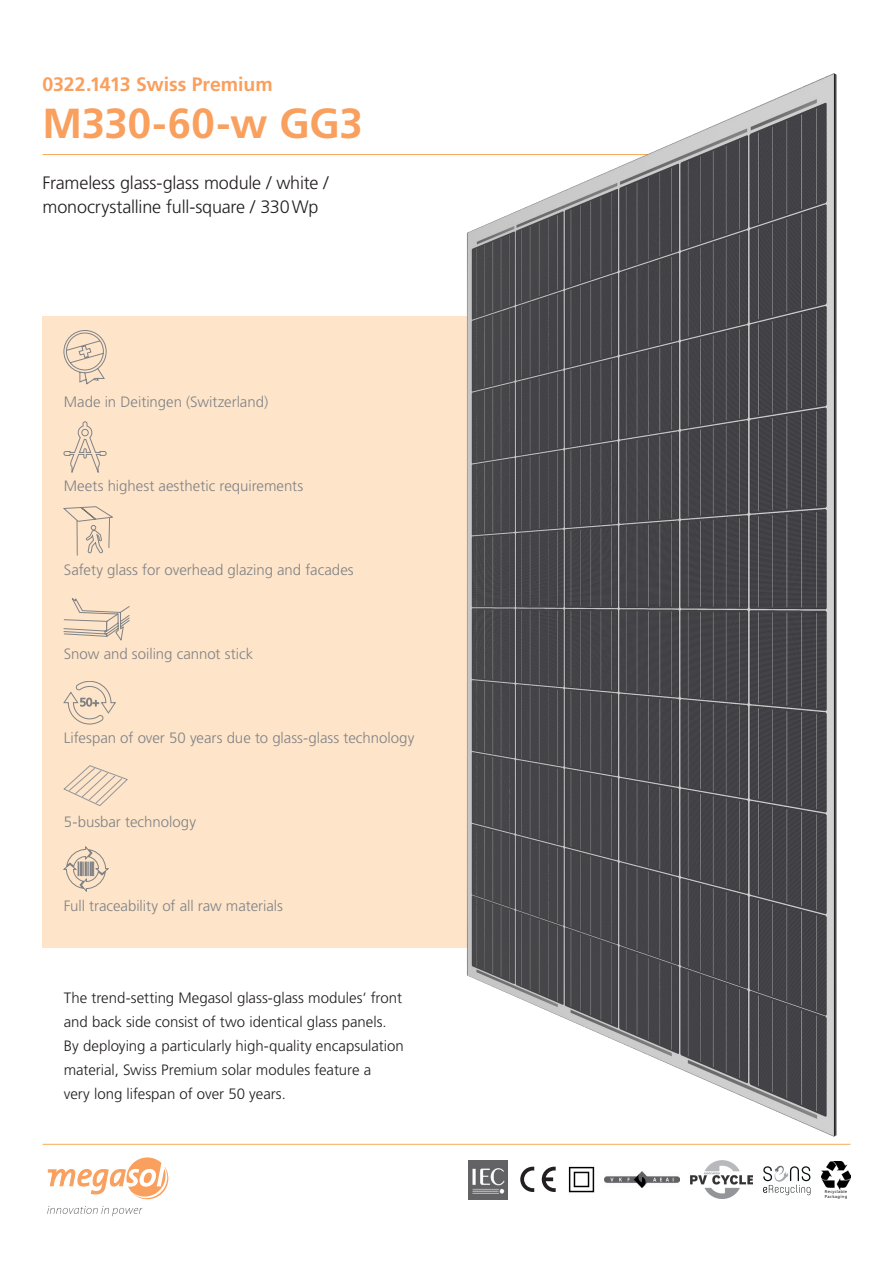
<style>
.page{position:relative;width:893px;height:1263px;background:#fff}
.page>*{position:absolute;margin:0;border:0;box-sizing:border-box;transform-origin:0 0}
.Front_Titel_gross{font:700 42px "Frutiger LT Std";letter-spacing:-.005em;color:#f9a05e}
.Front_Titel_klein{font:700 19.5px "Frutiger LT Std";letter-spacing:-.005em;color:#f9a05e}
.Front_Untertitel{font:300 18px/24px "Frutiger LT Std";letter-spacing:-.01em;color:#231f20}
.Front_Highlights{font:300 15px "Frutiger LT Std";color:#808285}
.Front_Beschreibung{font:300 15px/24px "Frutiger LT Std";color:#231f20}
.t1{font:4.2px/4.9px "Frutiger LT Std";letter-spacing:.05em;color:#231f20}
</style>
<div class="page">
<hr style="left:43px;top:154px;width:744px;height:1px;background:#f9aa5a">
<svg style="left:48px;top:1157px;width:120px;height:42px"></svg>
<svg style="left:47px;top:1206px;width:95px;height:10px"></svg>
<hr style="left:43px;top:1144px;width:807px;height:1px;background:#f9aa5a">
<div style="left:43px;top:316px;width:680px;height:631px;background:#fee5ca"></div>
<img style="left:469px;top:1160px;width:38px;height:39px">
<svg style="left:542px;top:1167px;width:14px;height:25px"></svg>
<svg style="left:520px;top:1167px;width:14px;height:25px"></svg>
<img style="left:568px;top:1166px;width:27px;height:27px">
<img style="left:822px;top:1161px;width:28px;height:28px">
<img style="left:604px;top:1172px;width:75px;height:16px">
<img style="left:690px;top:1160px;width:62px;height:39px">
<svg style="left:763px;top:1166px;width:47px;height:29px"></svg>
<svg style="left:64px;top:847px;width:44px;height:44px"></svg>
<svg style="left:64px;top:330px;width:42px;height:54px"></svg>
<svg style="left:64px;top:422px;width:42px;height:51px"></svg>
<svg style="left:64px;top:681px;width:51px;height:43px"></svg>
<svg style="left:64px;top:506px;width:49px;height:47px"></svg>
<hr style="left:77px;top:520px;width:1px;height:35px;background:#808285">
<svg style="left:64px;top:765px;width:64px;height:41px"></svg>
<svg style="left:64px;top:598px;width:65px;height:42px"></svg>
<img style="left:425px;top:73px;width:425px;height:1071px">
<p class="Front_Titel_klein" style="left:43px;top:73px;width:232px">0322.1413 Swiss Premium</p>
<p class="Front_Titel_gross" style="left:43px;top:99px;width:322px">M330-60-w GG3</p>
<p class="Front_Untertitel" style="left:43px;top:171px;width:287px">Frameless glass-glass module / white / monocrystalline full-square / 330Wp</p>
<p class="Front_Highlights" style="left:64px;top:393px;width:206px">Made in Deitingen (Switzerland)</p>
<p class="Front_Highlights" style="left:64px;top:477px;width:241px">Meets highest aesthetic requirements</p>
<p class="Front_Highlights" style="left:64px;top:561px;width:291px">Safety glass for overhead glazing and facades</p>
<p class="Front_Highlights" style="left:64px;top:645px;width:191px">Snow and soiling cannot stick</p>
<p class="Front_Highlights" style="left:64px;top:729px;width:352px">Lifespan of over 50 years due to glass-glass technology</p>
<p class="Front_Highlights" style="left:64px;top:813px;width:134px">5-busbar technology</p>
<p class="Front_Highlights" style="left:64px;top:897px;width:221px">Full traceability of all raw materials</p>
<p class="Front_Beschreibung" style="left:64px;top:986px;width:342px">The trend-setting Megasol glass-glass modules‘ front and back side consist of two identical glass panels.<br>By deploying a particularly high-quality encapsulation material, Swiss Premium solar modules feature a<br>very long lifespan of over 50 years.</p>
<p class="t1" style="left:825px;top:1189px;width:24px">Recyclable<br>Packaging</p>
</div>
